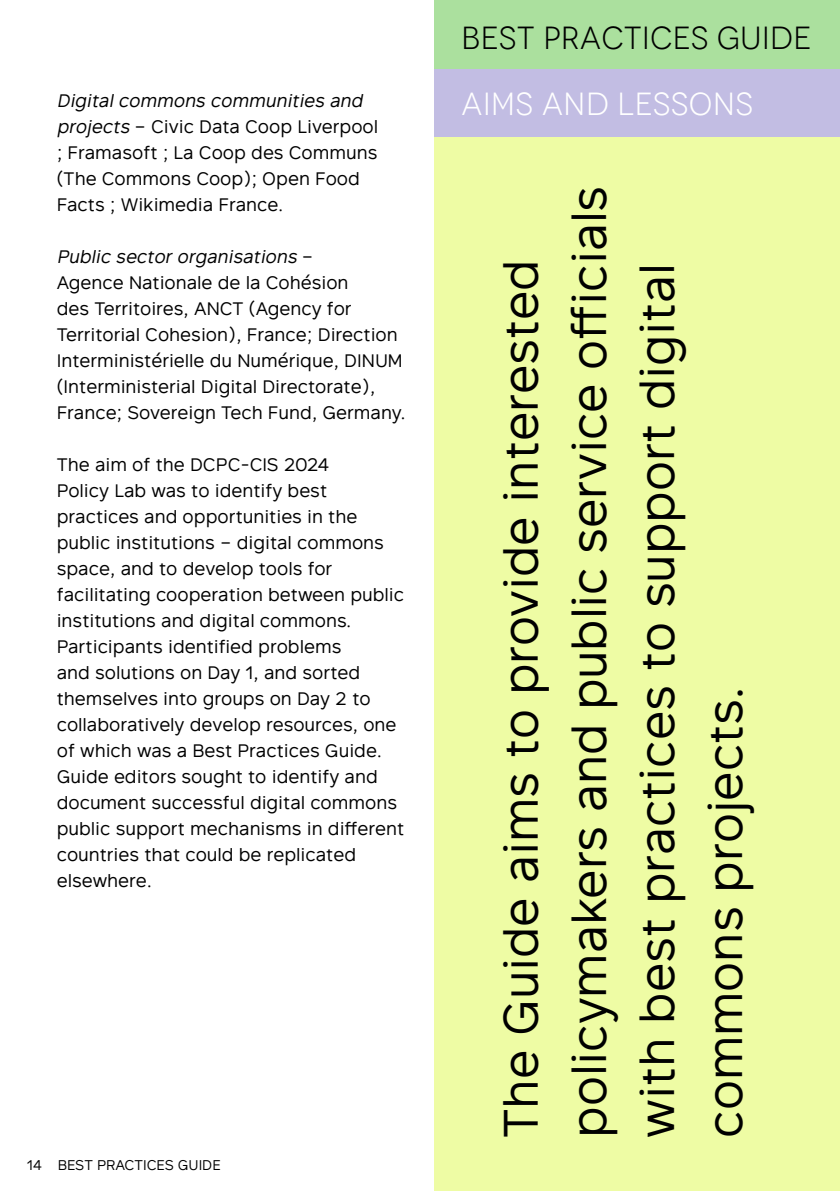
<style>
.page{position:relative;width:840px;height:1191px;background:#fff}
.page>*{position:absolute;margin:0;border:0;box-sizing:border-box;transform-origin:0 0}
.t1{font:48px/68px "Rutan";color:#000}
.t2{font:32px "Novecento";letter-spacing:.02em;color:#000}
.t3{font:32px "Novecento";letter-spacing:.02em;color:#fff}
.t4{font:18px/26px "Rutan";color:#000}
.t5{font:14px "Rutan";color:#000}
.s1{font-style:italic}
</style>
<div class="page">
<div style="left:434px;top:136px;width:405px;height:1055px;background:#eefca4"></div>
<div style="left:434px;top:68px;width:405px;height:68px;background:#c2bde3"></div>
<div style="left:434px;top:0;width:405px;height:68px;background:#abe09e"></div>
<p class="t4" style="left:57px;top:87px;width:323px"><span class="s1">Digitalcommons communities and projects</span> – Civic Data Coop Liverpool ; Framasoft ; La Coop des Communs (The Commons Coop); Open Food<br>Facts ; Wikimedia France.</p>
<p class="t4" style="left:57px;top:243px;width:350px"><span class="s1">Public sectororganisations</span> –<br>Agence Nationale de la Cohésion<br>des Territoires, ANCT (Agency for Territorial Cohesion), France; Direction Interministérielle du Numérique, DINUM (Interministerial Digital Directorate), France; Sovereign Tech Fund, Germany.</p>
<p class="t4" style="left:57px;top:450px;width:349px">The aim of the DCPC-CIS 2024<br>Policy Lab was to identify best practices and opportunities in the public institutions – digital commons space, and to develop tools for facilitating cooperation between public institutions and digital commons.<br>Participants identified problems<br>and solutions on Day 1, and sorted themselves into groups on Day 2 to collaboratively develop resources, one of which was a Best Practices Guide.<br>Guide editors sought to identify and document successful digital commons public support mechanisms in different countries that could be replicated elsewhere.</p>
<p class="t5" style="left:27px;top:1154px;width:195px">14 BEST PRACTICES GUIDE</p>
<h2 class="t2" style="left:461px;top:19px;width:351px">BEST PRACTICES GUIDE</h2>
<h2 class="t3" style="left:461px;top:85px;width:293px">AIMS AND LESSONS</h2>
<h1 class="t1" style="left:484px;top:1137px;width:953px;rotate:-90deg">The Guide aims to provide interested policymakers and public service officials with best practices to support digital commons projects.</h1>
</div>
